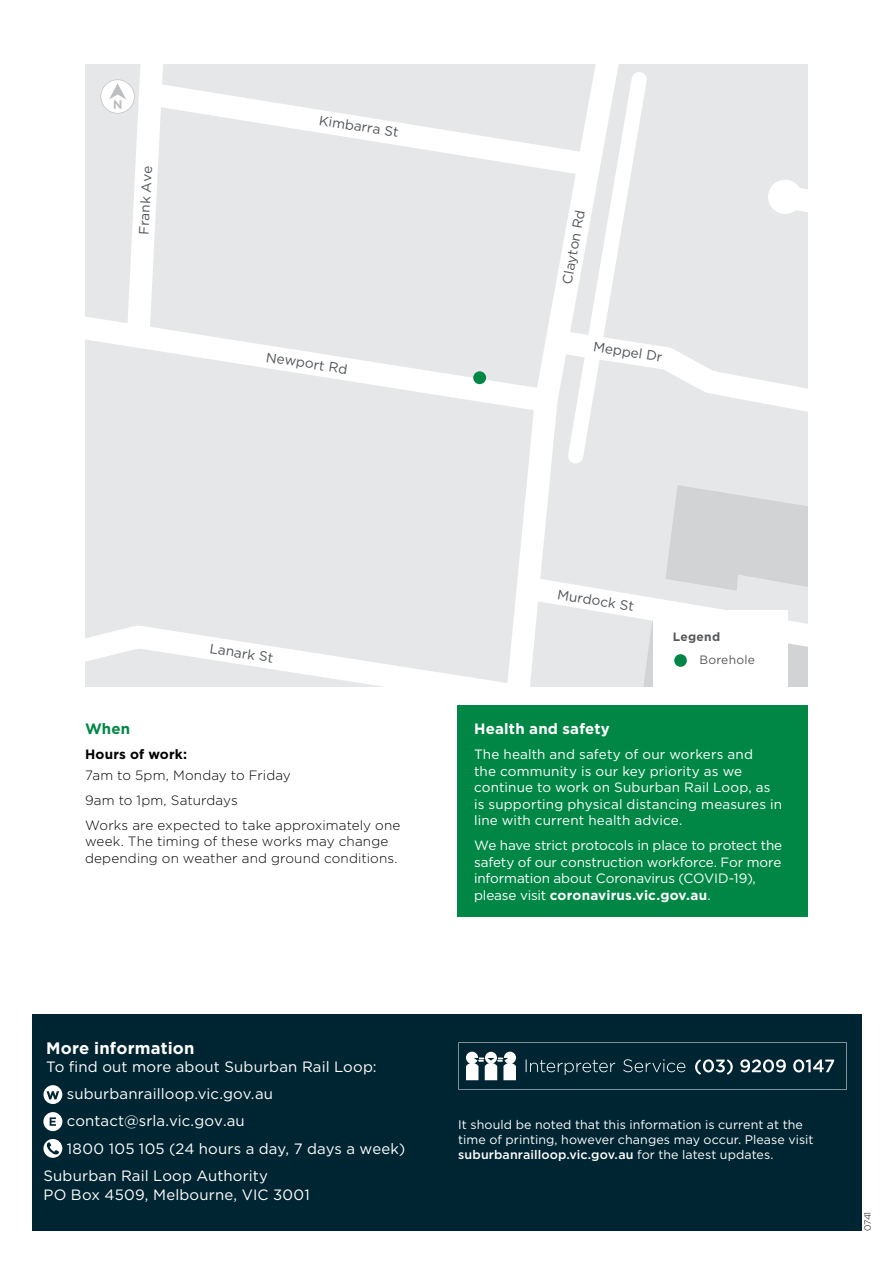
<style>
.page{position:relative;width:893px;height:1263px;background:#fff}
.page>*{position:absolute;margin:0;border:0;box-sizing:border-box;transform-origin:0 0}
.t1{font:700 16.65px "Gotham";letter-spacing:.01em;color:#fff}
.t2{font:15px/26.5px "Gotham";letter-spacing:.01em;color:#fff}
.t3{font:700 15px "Gotham";letter-spacing:.015em;color:#fff}
.t4{font:700 15px "Gotham";color:#008745}
.t5{font:13.65px "Gotham";color:#505457}
.t6{font:13.5px/16.5px "Gotham";color:#fff}
.t7{font:300 13.5px/25px "Gotham";letter-spacing:.01em;color:#000}
.t8{font:700 13.5px "Gotham";letter-spacing:.015em;color:#000}
.t9{font:12.45px/15px "Gotham";letter-spacing:.005em;color:#fff}
.t10{font:12px "Gotham";letter-spacing:.02em;color:#58595b}
.t11{font:700 12px "Gotham";letter-spacing:.02em;color:#58595b}
.t12{font:300 9px "Gotham";color:#000}
.s1{font-weight:700}
.s2{font-weight:500}
</style>
<div class="page">
<div style="left:32px;top:1014px;width:829px;height:217px;background:#002532"></div>
<svg style="left:458px;top:1042px;width:389px;height:47px"></svg>
<svg style="left:43px;top:1085px;width:19px;height:19px"></svg>
<svg style="left:47px;top:1091px;width:12px;height:8px"></svg>
<svg style="left:43px;top:1139px;width:19px;height:19px"></svg>
<svg style="left:47px;top:1142px;width:12px;height:12px"></svg>
<div style="left:43px;top:1112px;width:19px;height:19px;background:#fff;border-radius:50%"></div>
<svg style="left:50px;top:1117px;width:6px;height:9px"></svg>
<div style="left:85px;top:64px;width:723px;height:623px;background:#e6e7e8"></div>
<svg style="left:527px;top:430px;width:28px;height:55px"></svg>
<svg style="left:85px;top:317px;width:446px;height:93px"></svg>
<svg style="left:85px;top:485px;width:723px;height:202px"></svg>
<svg style="left:568px;top:430px;width:20px;height:34px"></svg>
<svg style="left:531px;top:64px;width:277px;height:366px"></svg>
<div style="left:768px;top:180px;width:34px;height:34px;background:#fff;border-radius:50%"></div>
<svg style="left:177px;top:68px;width:438px;height:122px"></svg>
<div style="left:473px;top:371px;width:13px;height:13px;background:#008745;border-radius:50%"></div>
<div style="left:653px;top:610px;width:135px;height:77px;background:#fff"></div>
<div style="left:674px;top:654px;width:13px;height:13px;background:#008745;border-radius:50%"></div>
<svg style="left:100px;top:64px;width:77px;height:296px"></svg>
<div style="left:457px;top:705px;width:351px;height:212px;background:#008745"></div>
<p class="t5" style="left:135px;top:234px;width:71px;rotate:-87deg">Frank Ave</p>
<p class="t5" style="left:321px;top:111px;width:82px;rotate:9deg">Kimbarra St</p>
<p class="t5" style="left:268px;top:348px;width:84px;rotate:9deg">Newport Rd</p>
<p class="t5" style="left:558px;top:282px;width:77px;rotate:-80deg">Clayton Rd</p>
<p class="t5" style="left:595px;top:338px;width:71px;rotate:9deg">Meppel Dr</p>
<p class="t5" style="left:211px;top:639px;width:65px;rotate:9deg">Lanark St</p>
<p class="t4" style="left:85px;top:719px;width:47px">When</p>
<p class="t8" style="left:85px;top:745px;width:104px">Hours of work:</p>
<p class="t7" style="left:85px;top:762px;width:317px">7am to 5pm, Monday to Friday<br>9am to 1pm, Saturdays<br>Works are expected to take approximately one</p>
<p class="t7" style="left:85px;top:833px;width:314px;line-height:16.5px">week. The timing of these works may change depending on weather and ground conditions.</p>
<p class="t5" style="left:559px;top:585px;width:79px;rotate:9deg">Murdock St</p>
<p class="t11" style="left:673px;top:629px;width:49px">Legend</p>
<p class="t10" style="left:699px;top:652px;width:57px">Borehole</p>
<p class="t3" style="left:474px;top:719px;width:137px">Health and safety</p>
<p class="t6" style="left:474px;top:746px;width:309px">The health and safety of our workers and<br>the community is our key priority as we continue to work on Suburban Rail Loop, as is supporting physical distancing measures in line with current health advice.</p>
<p class="t6" style="left:474px;top:837px;width:310px">We have strict protocols in place to protect the safety of our construction workforce. For more information about Coronavirus (COVID-19), please visit <span class="s1">coronavirus.vic.gov.au</span>.</p>
<p class="t1" style="left:46px;top:1037px;width:150px">More information</p>
<p class="t2" style="left:67px;top:1053px;width:311px;text-indent:-21px">To find out more about Suburban Rail Loop: suburbanrailloop.vic.gov.au</p>
<p class="t2" style="left:67px;top:1107px;width:179px">contact@srla.vic.gov.au</p>
<p class="t2" style="left:43px;top:1134px;width:363px;line-height:27.8px;text-indent:23px">1800 105 105 (24 hours a day, 7 days a week)<br>Suburban Rail Loop Authority</p>
<p class="t2" style="left:43px;top:1181px;width:268px">PO Box 4509, Melbourne, VIC 3001</p>
<p class="t9" style="left:458px;top:1117px;width:357px">It should be noted that this information is current at the time of printing, however changes may occur. Please visit <span class="s2">suburbanrailloop.vic.gov.au</span> for the latest updates.</p>
<p class="t12" style="left:862px;top:1231px;width:21px;rotate:-90deg">0741</p>
</div>
